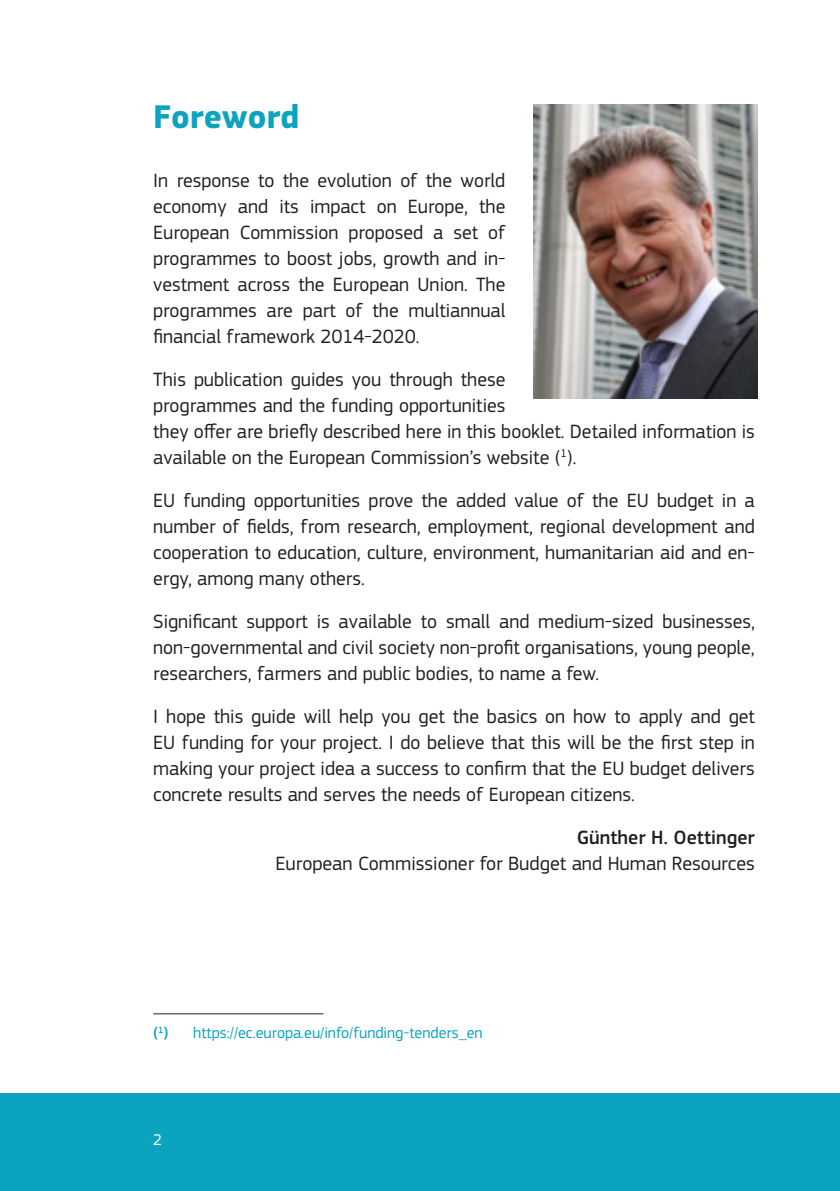
<style>
.page{position:relative;width:840px;height:1191px;background:#fff}
.page>*{position:absolute;margin:0;border:0;box-sizing:border-box;transform-origin:0 0}
.Title_1{font:700 34px "EC Square Sans Pro";color:#0ba3c0}
.body_text{font:20px/26px "EC Square Sans Pro";color:#231f20;text-align:justify}
.body_text-2{font:500 20px "EC Square Sans Pro";color:#231f20}
.footnote{font:16px "EC Square Sans Pro";color:#0ba3c0}
.t1{font:16px "EC Square Sans Pro";color:#fff}
.s1{font-weight:500}
</style>
<div class="page">
<div style="left:0;top:1093px;width:839px;height:98px;background:#0ba3c0"></div>
<hr style="left:153px;top:1013px;width:170px;height:1px;background:#231f20">
<img style="left:533px;top:105px;width:223px;height:294px">
<p class="Title_1" style="left:153px;top:96px;width:147px">Foreword</p>
<p class="body_text" style="left:153px;top:167px;width:354px">In response to the evolution of the world economy and its impact on Europe, the European Commission proposed a set of programmes to boost jobs, growth and in&shy;vestment across the European Union. The programmes are part of the multiannual financial framework 2014-2020.</p>
<p class="body_text" style="left:153px;top:367px;width:602px;text-align:left">This publication guides you through these<br>programmes and the funding opportunities<br>they offer are briefly described here in this booklet. Detailed information is available on the European Commission’s website (<sup>1</sup>).</p>
<p class="body_text" style="left:153px;top:488px;width:602px">EU funding opportunities prove the added value of the EU budget in a number of fields, from research, employment, regional development and cooperation to education, culture, environment, humanitarian aid and en&shy;ergy, among many others.</p>
<p class="body_text" style="left:153px;top:609px;width:603px">Significant support is available to small and medium-sized businesses, non-governmental and civil society non-profit organisations, young people, researchers, farmers and public bodies, to name a few.</p>
<p class="body_text" style="left:153px;top:704px;width:603px">I hope this guide will help you get the basics on how to apply and get EU funding for your project. I do believe that this will be the first step in making your project idea a success to confirm that the EU budget delivers concrete results and serves the needs of European citizens.</p>
<p class="body_text-2" style="left:576px;top:826px;width:179px">Günther H. Oettinger</p>
<p class="body_text" style="left:275px;top:851px;width:480px">European Commissioner for Budget and Human Resources</p>
<p class="footnote" style="left:153px;top:1023px;width:331px"><span class="s1">(</span><sup>1</sup><span class="s1">)</span> https://ec.europa.eu/info/funding-tenders_en</p>
<p class="t1" style="left:153px;top:1130px;width:10px">2</p>
</div>
